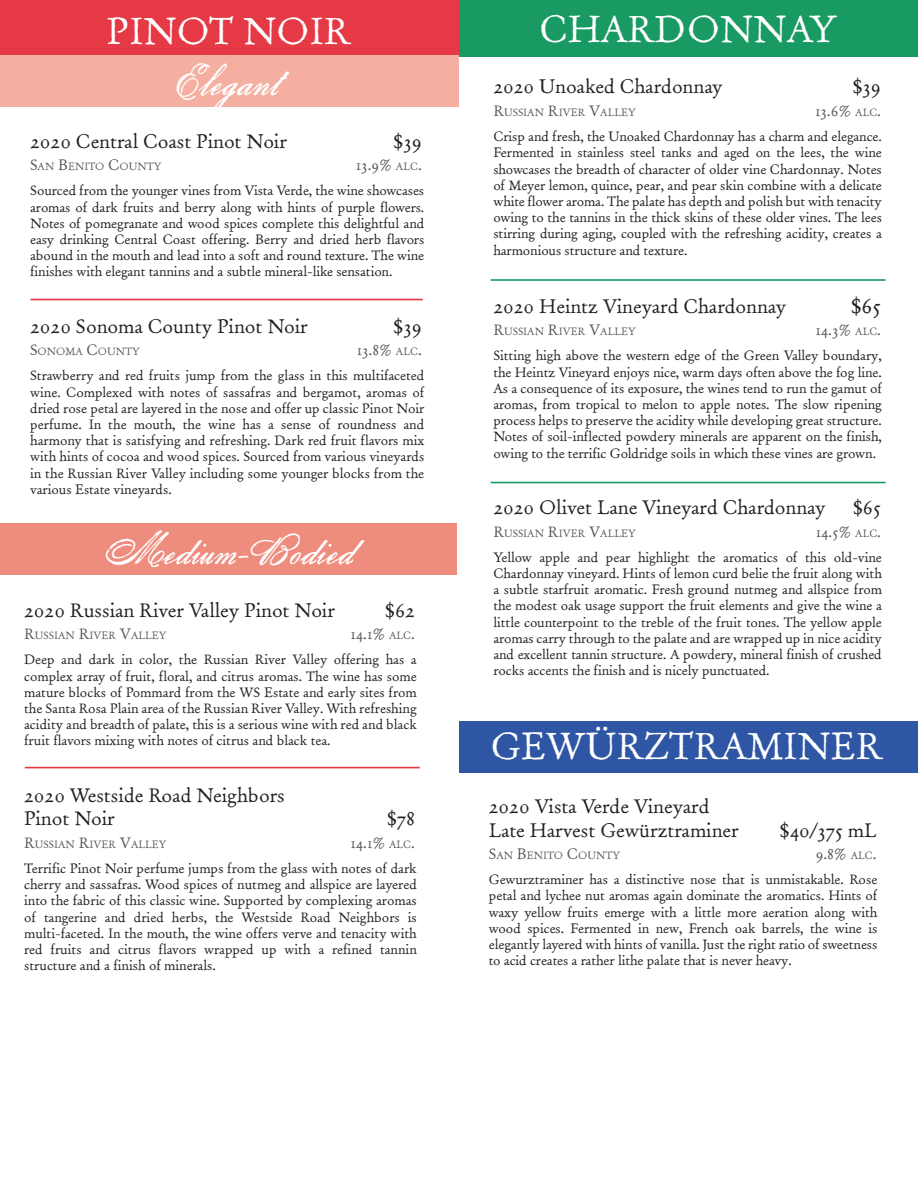
<style>
.page{position:relative;width:918px;height:1188px;background:#fff}
.page>*{position:absolute;margin:0;border:0;box-sizing:border-box;transform-origin:0 0}
.t1{font:37.5px "Old Claude LP Regular";color:#fff}
.t2{font:33px "Archive Penman Script";color:#fff}
.t3{font:21px "Old Claude LP Regular";color:#231f20}
.t4{font:19.5px/23.4px "Old Claude LP Regular";color:#231f20}
.t5{font:15px "Old Claude LP Regular";color:#57585a}
.t6{font:13.5px/16.2px "Old Claude LP Regular";letter-spacing:-.005em;color:#231f20;text-align:justify}
.t7{font:10.5px "Old Claude LP Regular";color:#57585a}
.s1{font-size:15px}
.s2{font-size:10.5px}
</style>
<div class="page">
<div style="left:0;top:0;width:458px;height:56px;background:#e53945"></div>
<div style="left:459px;top:0;width:459px;height:56px;background:#199a63"></div>
<hr style="left:31px;top:299px;width:392px;height:1px;background:#e53945">
<hr style="left:25px;top:767px;width:395px;height:1px;background:#e53945">
<div style="left:0;top:56px;width:459px;height:51px;background:#f5afa1"></div>
<div style="left:0;top:524px;width:457px;height:51px;background:#ee8c7e"></div>
<div style="left:459px;top:721px;width:459px;height:52px;background:#2f56a4"></div>
<hr style="left:491px;top:279px;width:395px;height:2px;background:#199a63">
<hr style="left:491px;top:482px;width:395px;height:1px;background:#199a63">
<h1 class="t1" style="left:106px;top:8px;width:246px">PINOT NOIR</h1>
<h2 class="t2" style="left:175px;top:65px;width:105px">Elegant</h2>
<h3 class="t4" style="left:30px;top:129px;width:258px">2020 Central Coast Pinot Noir</h3>
<h3 class="t4" style="left:394px;top:129px;width:30px">$39</h3>
<p class="t7" style="left:30px;top:160px;width:133px"><span class="s1">S</span>AN <span class="s1">B</span>ENITO <span class="s1">C</span>OUNTY</p>
<p class="t5" style="left:356px;top:156px;width:67px">13.9% <span class="s2">ALC</span>.</p>
<p class="t6" style="left:30px;top:183px;width:396px">Sourced from the younger vines from Vista Verde, the wine showcases aromas of dark fruits and berry along with hints of purple flowers.<br>Notes of pomegranate and wood spices complete this delightful and easy drinking Central Coast offering. Berry and dried herb flavors abound in the mouth and lead into a soft and round texture. The wine finishes with elegant tannins and a subtle mineral-like sensation.</p>
<h3 class="t4" style="left:30px;top:315px;width:279px">2020 Sonoma County Pinot Noir</h3>
<h3 class="t4" style="left:394px;top:315px;width:30px">$39</h3>
<p class="t7" style="left:30px;top:345px;width:111px"><span class="s1">S</span>ONOMA <span class="s1">C</span>OUNTY</p>
<p class="t5" style="left:357px;top:341px;width:66px">13.8% <span class="s2">ALC</span>.</p>
<p class="t6" style="left:30px;top:368px;width:396px">Strawberry and red fruits jump from the glass in this multifaceted wine. Complexed with notes of sassafras and bergamot, aromas of dried rose petal are layered in the nose and offer up classic Pinot Noir perfume. In the mouth, the wine has a sense of roundness and harmony that is satisfying and refreshing. Dark red fruit flavors mix with hints of cocoa and wood spices. Sourced from various vineyards in the Russian River Valley including some younger blocks from the various Estate vineyards.</p>
<h2 class="t2" style="left:108px;top:533px;width:247px">Medium-Bodied</h2>
<h3 class="t4" style="left:24px;top:599px;width:312px">2020 Russian River Valley Pinot Noir</h3>
<h3 class="t4" style="left:385px;top:599px;width:31px">$62</h3>
<p class="t7" style="left:24px;top:629px;width:144px"><span class="s1">R</span>USSIAN <span class="s1">R</span>IVER <span class="s1">V</span>ALLEY</p>
<p class="t5" style="left:351px;top:625px;width:66px">14.1% <span class="s2">ALC</span>.</p>
<p class="t6" style="left:24px;top:652px;width:394px">Deep and dark in color, the Russian River Valley offering has a complex array of fruit, floral, and citrus aromas. The wine has some mature blocks of Pommard from the WS Estate and early sites from the Santa Rosa Plain area of the Russian River Valley. With refreshing acidity and breadth of palate, this is a serious wine with red and black fruit flavors mixing with notes of citrus and black tea.</p>
<h3 class="t4" style="left:24px;top:784px;width:262px">2020 Westside Road Neighbors<br>Pinot Noir</h3>
<h3 class="t4" style="left:387px;top:807px;width:29px">$78</h3>
<p class="t7" style="left:24px;top:838px;width:144px"><span class="s1">R</span>USSIAN <span class="s1">R</span>IVER <span class="s1">V</span>ALLEY</p>
<p class="t5" style="left:351px;top:833px;width:66px">14.1% <span class="s2">ALC</span>.</p>
<p class="t6" style="left:24px;top:860px;width:394px">Terrific Pinot Noir perfume jumps from the glass with notes of dark cherry and sassafras. Wood spices of nutmeg and allspice are layered into the fabric of this classic wine. Supported by complexing aromas of tangerine and dried herbs, the Westside Road Neighbors is multi-faceted. In the mouth, the wine offers verve and tenacity with red fruits and citrus flavors wrapped up with a refined tannin structure and a finish of minerals.</p>
<h1 class="t1" style="left:540px;top:5px;width:299px">CHARDONNAY</h1>
<h3 class="t4" style="left:493px;top:75px;width:231px">2020 Unoaked Chardonnay</h3>
<h3 class="t4" style="left:853px;top:75px;width:30px">$39</h3>
<p class="t7" style="left:493px;top:106px;width:144px"><span class="s1">R</span>USSIAN <span class="s1">R</span>IVER <span class="s1">V</span>ALLEY</p>
<p class="t5" style="left:815px;top:101px;width:67px">13.6% <span class="s2">ALC</span>.</p>
<p class="t6" style="left:493px;top:129px;width:390px">Crisp and fresh, the Unoaked Chardonnay has a charm and elegance.<br>Fermented in stainless steel tanks and aged on the lees, the wine showcases the breadth of character of older vine Chardonnay. Notes of Meyer lemon, quince, pear, and pear skin combine with a delicate white flower aroma. The palate has depth and polish but with tenacity owing to the tannins in the thick skins of these older vines. The lees stirring during aging, coupled with the refreshing acidity, creates a harmonious structure and texture.</p>
<h3 class="t4" style="left:493px;top:295px;width:294px">2020 Heintz Vineyard Chardonnay</h3>
<h3 class="t3" style="left:851px;top:292px;width:31px">$65</h3>
<p class="t7" style="left:493px;top:325px;width:144px"><span class="s1">R</span>USSIAN <span class="s1">R</span>IVER <span class="s1">V</span>ALLEY</p>
<p class="t5" style="left:816px;top:321px;width:67px">14.3% <span class="s2">ALC</span>.</p>
<p class="t6" style="left:493px;top:348px;width:390px">Sitting high above the western edge of the Green Valley boundary, the Heintz Vineyard enjoys nice, warm days often above the fog line.<br>As a consequence of its exposure, the wines tend to run the gamut of aromas, from tropical to melon to apple notes. The slow ripening process helps to preserve the acidity while developing great structure.<br>Notes of soil-inflected powdery minerals are apparent on the finish, owing to the terrific Goldridge soils in which these vines are grown.</p>
<h3 class="t4" style="left:493px;top:496px;width:334px">2020 Olivet Lane Vineyard Chardonnay</h3>
<h3 class="t4" style="left:853px;top:496px;width:29px">$65</h3>
<p class="t7" style="left:493px;top:526px;width:144px"><span class="s1">R</span>USSIAN <span class="s1">R</span>IVER <span class="s1">V</span>ALLEY</p>
<p class="t5" style="left:816px;top:522px;width:67px">14.5% <span class="s2">ALC</span>.</p>
<p class="t6" style="left:493px;top:549px;width:390px">Yellow apple and pear highlight the aromatics of this old-vine Chardonnay vineyard. Hints of lemon curd belie the fruit along with a subtle starfruit aromatic. Fresh ground nutmeg and allspice from the modest oak usage support the fruit elements and give the wine a little counterpoint to the treble of the fruit tones. The yellow apple aromas carry through to the palate and are wrapped up in nice acidity and excellent tannin structure. A powdery, mineral finish of crushed rocks accents the finish and is nicely punctuated.</p>
<h1 class="t1" style="left:491px;top:723px;width:394px">GEWÜRZTRAMINER</h1>
<h3 class="t4" style="left:489px;top:795px;width:251px">2020 Vista Verde Vineyard<br>Late Harvest Gewürztraminer</h3>
<h3 class="t4" style="left:780px;top:818px;width:98px">$40/375 mL</h3>
<p class="t7" style="left:489px;top:849px;width:133px"><span class="s1">S</span>AN <span class="s1">B</span>ENITO <span class="s1">C</span>OUNTY</p>
<p class="t5" style="left:816px;top:844px;width:62px">9.8% <span class="s2">ALC</span>.</p>
<p class="t6" style="left:489px;top:872px;width:390px">Gewurztraminer has a distinctive nose that is unmistakable. Rose petal and lychee nut aromas again dominate the aromatics. Hints of waxy yellow fruits emerge with a little more aeration along with wood spices. Fermented in new, French oak barrels, the wine is elegantly layered with hints of vanilla. Just the right ratio of sweetness to acid creates a rather lithe palate that is never heavy.</p>
</div>
